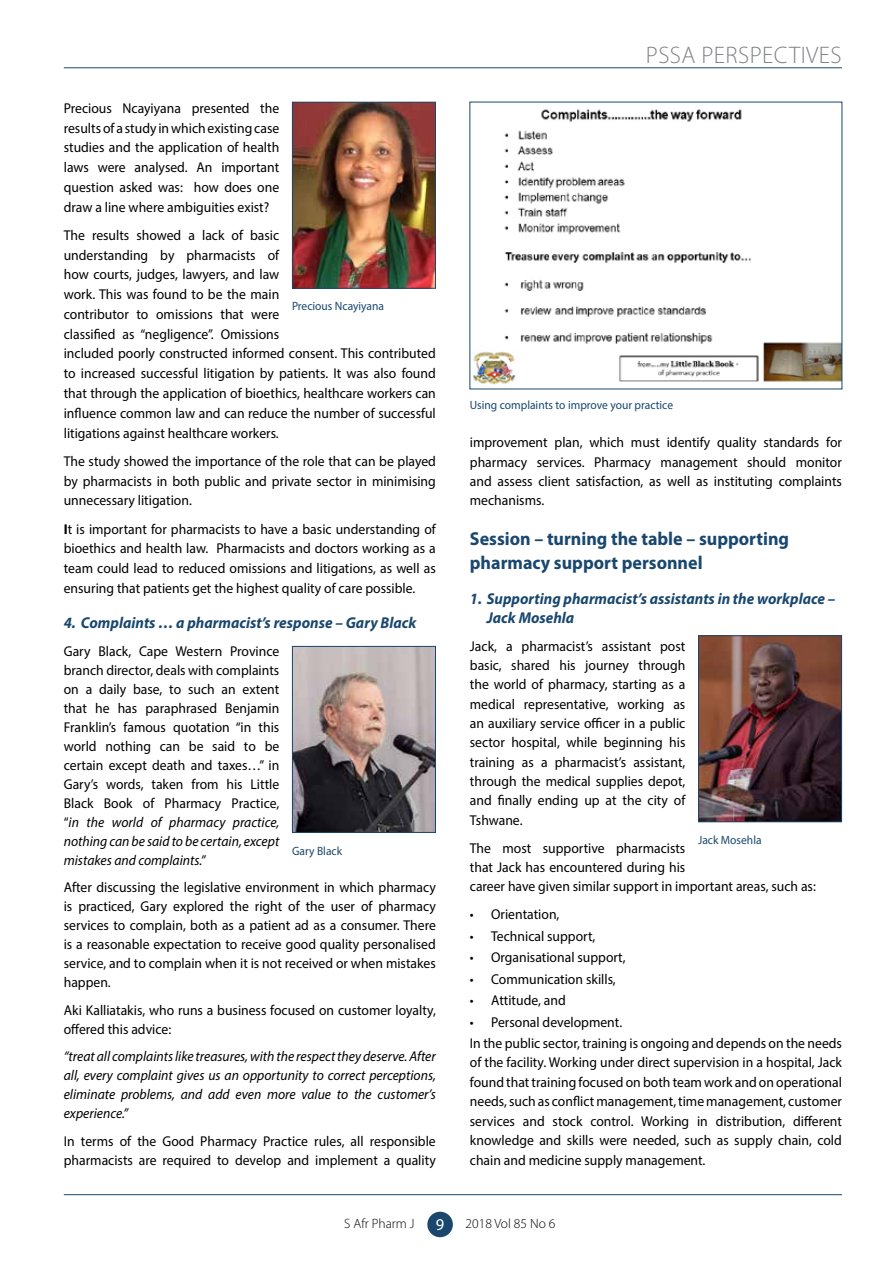
<style>
.page{position:relative;width:893px;height:1263px;background:#fff}
.page>*{position:absolute;margin:0;border:0;box-sizing:border-box;transform-origin:0 0}
.t1{font:300 24px "Myriad Pro";letter-spacing:.02em;color:#808285}
.t2{font:700 18.75px/23.1px "Myriad Pro";color:#19476e;scale:.96 1}
.t3{font:16.5px "Myriad Pro";color:#fff}
.t4{font:italic 700 15.75px/18.6px "Myriad Pro";color:#19476e;scale:.96 1}
.t5{font:14.25px/19.8px "Myriad Pro";color:#000;text-align:justify;scale:.96 1}
.t6{font:italic 14.25px/19px "Myriad Pro";color:#000;text-align:justify;scale:.96 1}
.t7{font:300 13.5px "Myriad Pro";color:#000}
.t8{font:12px "Myriad Pro";color:#19476e;scale:.96 1}
.s1{font-weight:700}
.s2{font-style:italic}
</style>
<div class="page">
<hr style="left:64px;top:1194px;width:778px;height:1px;background:#19476e">
<div style="left:427px;top:1212px;width:26px;height:25px;background:#19476e;border-radius:50%"></div>
<hr style="left:64px;top:67px;width:778px;height:1px;background:#19476e">
<img style="left:294px;top:104px;width:140px;height:183px">
<div style="left:292px;top:102px;width:144px;height:187px;border:1px solid #19476e"></div>
<img style="left:294px;top:648px;width:140px;height:183px">
<div style="left:292px;top:646px;width:144px;height:187px;border:1px solid #19476e"></div>
<img style="left:700px;top:637px;width:140px;height:183px">
<div style="left:698px;top:635px;width:144px;height:187px;border:1px solid #19476e"></div>
<img style="left:473px;top:109px;width:367px;height:277px">
<p class="t5" style="left:64px;top:98px;width:226px">Precious Ncayiyana presented the results of a study in which existing case studies and the application of health laws were analysed. An important question asked was: how does one draw a line where ambiguities exist?</p>
<p class="t5" style="left:64px;top:225px;width:389px;text-align:left">The results showed a lack of basic<br>understanding by pharmacists of<br>how courts, judges, lawyers, and law<br>work. This was found to be the main<br>contributor to omissions that were<br>classified as “negligence”. Omissions<br>included poorly constructed informed consent. This contributed to increased successful litigation by patients. It was also found that through the application of bioethics, healthcare workers can influence common law and can reduce the number of successful litigations against healthcare workers.</p>
<p class="t5" style="left:64px;top:451px;width:389px">The study showed the importance of the role that can be played by pharmacists in both public and private sector in minimising unnecessary litigation.</p>
<p class="t5" style="left:64px;top:519px;width:389px"><span class="s1">I</span>t is important for pharmacists to have a basic understanding of bioethics and health law. Pharmacists and doctors working as a team could lead to reduced omissions and litigations, as well as ensuring that patients get the highest quality of care possible.</p>
<p class="t4" style="left:64px;top:613px;width:369px">4. Complaints … a pharmacist’s response – Gary Black</p>
<p class="t5" style="left:64px;top:641px;width:226px;line-height:19px">Gary Black, Cape Western Province branch director, deals with complaints on a daily base, to such an extent that he has paraphrased Benjamin Franklin’s famous quotation “in this world nothing can be said to be certain except death and taxes…” in Gary’s words, taken from his Little Black Book of Pharmacy Practice, “<span class="s2">in the world of pharmacy practice, nothing can be said to be certain, except mistakes and complaints.”</span></p>
<p class="t5" style="left:64px;top:878px;width:389px;line-height:19px">After discussing the legislative environment in which pharmacy is practiced, Gary explored the right of the user of pharmacy services to complain, both as a patient ad as a consumer. There is a reasonable expectation to receive good quality personalised service, and to complain when it is not received or when mistakes happen.</p>
<p class="t5" style="left:64px;top:1000px;width:389px;line-height:19px">Aki Kalliatakis, who runs a business focused on customer loyalty, offered this advice:</p>
<p class="t6" style="left:64px;top:1047px;width:389px">“treat all complaints like treasures, with the respect they deserve. After all, every complaint gives us an opportunity to correct perceptions, eliminate problems, and add even more value to the customer’s experience.”</p>
<p class="t5" style="left:64px;top:1131px;width:389px;line-height:19px">In terms of the Good Pharmacy Practice rules, all responsible pharmacists are required to develop and implement a quality</p>
<p class="t8" style="left:292px;top:299px;width:97px">Precious Ncayiyana</p>
<p class="t8" style="left:292px;top:843px;width:54px">Gary Black</p>
<h1 class="t1" style="left:646px;top:41px;width:197px">PSSA PERSPECTIVES</h1>
<p class="t8" style="left:470px;top:397px;width:213px">Using complaints to improve your practice</p>
<p class="t5" style="left:470px;top:433px;width:389px;line-height:19.4px">improvement plan, which must identify quality standards for pharmacy services. Pharmacy management should monitor and assess client satisfaction, as well as instituting complaints mechanisms.</p>
<h2 class="t2" style="left:470px;top:527px;width:334px">Session – turning the table – supporting pharmacy support personnel</h2>
<p class="t4" style="left:487px;top:589px;width:364px;text-indent:-17px">1. Supporting pharmacist’s assistants in the workplace –<br>Jack Mosehla</p>
<p class="t5" style="left:470px;top:636px;width:226px;line-height:19.4px">Jack, a pharmacist’s assistant post basic, shared his journey through the world of pharmacy, starting as a medical representative, working as an auxiliary service officer in a public sector hospital, while beginning his training as a pharmacist’s assistant, through the medical supplies depot, and finally ending up at the city of Tshwane.</p>
<p class="t5" style="left:470px;top:838px;width:362px;line-height:19.4px;text-align:left">The most supportive pharmacists<br>that Jack has encountered during his<br>career have given similar support in important areas, such as:</p>
<p class="t5" style="left:470px;top:904px;width:95px">• Orientation,</p>
<p class="t5" style="left:470px;top:926px;width:132px">• Technical support,</p>
<p class="t5" style="left:470px;top:947px;width:164px">• Organisational support,</p>
<p class="t5" style="left:470px;top:969px;width:154px">• Communication skills,</p>
<p class="t5" style="left:470px;top:990px;width:101px">• Attitude, and</p>
<p class="t5" style="left:470px;top:1011px;width:389px;line-height:21.5px">• Personal development.<br>In the public sector, training is ongoing and depends on the needs</p>
<p class="t5" style="left:470px;top:1053px;width:389px">of the facility. Working under direct supervision in a hospital, Jack found that training focused on both team work and on operational needs, such as conflict management, time management, customer services and stock control. Working in distribution, different knowledge and skills were needed, such as supply chain, cold chain and medicine supply management.</p>
<p class="t8" style="left:698px;top:832px;width:68px">Jack Mosehla</p>
<p class="t7" style="left:344px;top:1215px;width:72px">S Afr Pharm J</p>
<p class="t3" style="left:436px;top:1214px;width:10px">9</p>
<p class="t7" style="left:466px;top:1215px;width:91px">2018 Vol 85 No 6</p>
</div>
